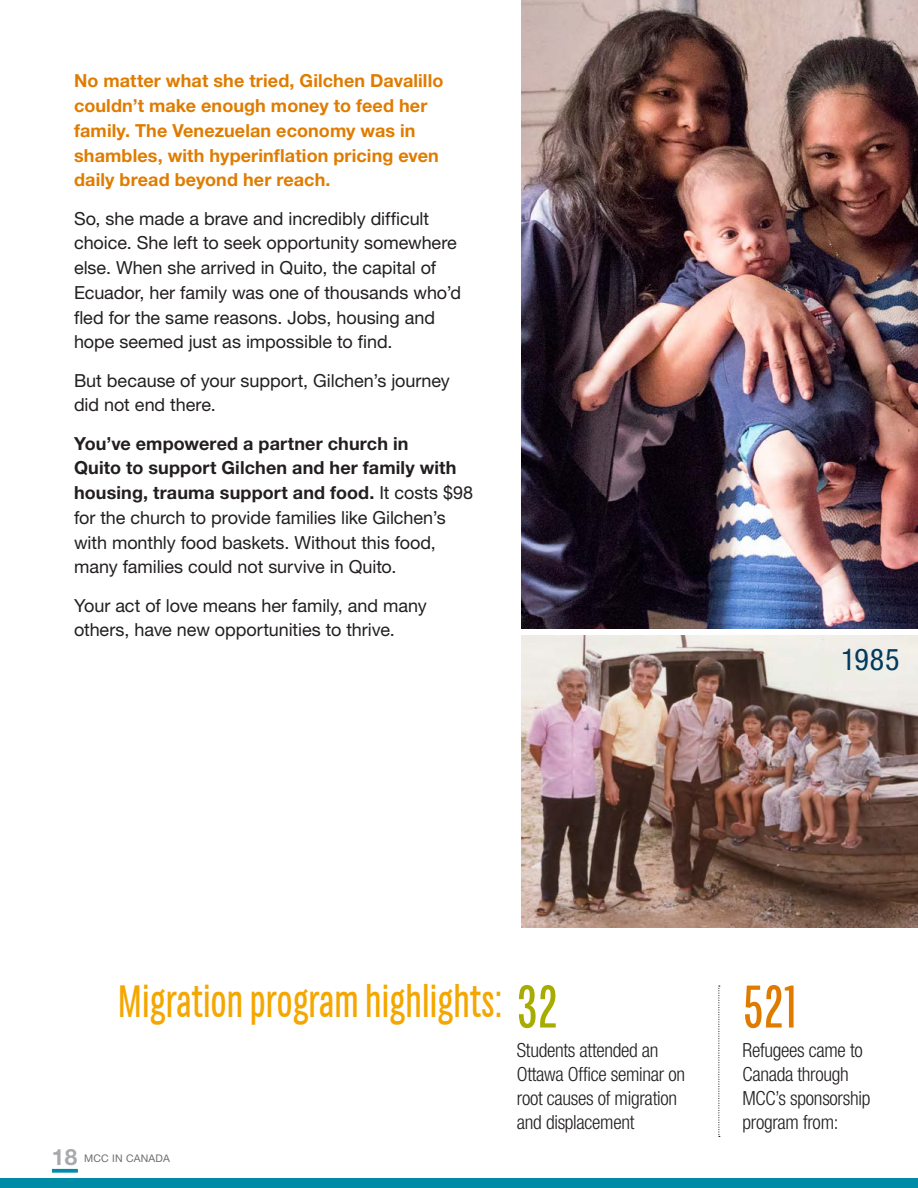
<style>
.page{position:relative;width:918px;height:1188px;background:#fff}
.page>*{position:absolute;margin:0;border:0;box-sizing:border-box;transform-origin:0 0}
.t1{font:60px "Chartwell Pies";color:#df7c00}
.t2{font:60px "Chartwell Pies";color:#a7ac00}
.t3{font:45px "Chartwell Pies";letter-spacing:-.01em;color:#f4a700}
.t4{font:condensed 30px "Helvetica Neue";color:#003a5d}
.t5{font:300 condensed 19.5px/24px "Helvetica Neue";letter-spacing:-.015em;color:#231f20}
.t6{font:18px/24.8px "Helvetica Neue Roman MCC";letter-spacing:-.005em;color:#231f20}
.t7{font:18px/24.8px "Helvetica Neue Bold MCC";letter-spacing:.005em;color:#df7c00}
.t8{font:18px/24.8px "Helvetica Neue Bold MCC";letter-spacing:.01em;color:#231f20}
.t9{font:10.5px "Helvetica Neue Roman MCC";letter-spacing:.02em;color:#6d6e71}
.s1{font-family:"Helvetica Neue Roman MCC"}
.s2{font-family:"Helvetica Neue Bold MCC";font-size:22.5px;color:#a7a9ac}
</style>
<div class="page">
<img style="left:521px;top:0;width:397px;height:629px">
<img style="left:521px;top:635px;width:397px;height:293px">
<div style="left:0;top:1178px;width:918px;height:10px;background:#008ba7"></div>
<svg style="left:52px;top:1169px;width:26px;height:4px"></svg>
<svg style="left:718px;top:986px;width:2px;height:151px"></svg>
<p class="t7" style="left:74px;top:68px;width:371px">No matter what she tried, Gilchen Davalillo couldn’t make enough money to feed her family. The Venezuelan economy was in shambles, with hyperinflation pricing even daily bread beyond her reach.</p>
<p class="t6" style="left:74px;top:206px;width:389px">So, she made a brave and incredibly difficult choice. She left to seek opportunity somewhere else. When she arrived in Quito, the capital of Ecuador, her family was one of thousands who’d fled for the same reasons. Jobs, housing and hope seemed just as impossible to find.</p>
<p class="t6" style="left:74px;top:368px;width:377px">But because of your support, Gilchen’s journey did not end there.</p>
<p class="t8" style="left:74px;top:430px;width:401px">You’ve empowered a partner church in<br>Quito to support Gilchen and her family with housing, trauma support and food. <span class="s1">It costs $98</span></p>
<p class="t6" style="left:74px;top:505px;width:373px">for the church to provide families like Gilchen’s with monthly food baskets. Without this food, many families could not survive in Quito.</p>
<p class="t6" style="left:74px;top:593px;width:354px">Your act of love means her family, and many others, have new opportunities to thrive.</p>
<h3 class="t4" style="left:841px;top:642px;width:60px">1985</h3>
<h2 class="t3" style="left:118px;top:974px;width:387px">Migration program highlights:</h2>
<p class="t9" style="left:52px;top:1152px;width:120px"><span class="s2">18</span> MCC IN CANADA</p>
<h1 class="t2" style="left:517px;top:970px;width:42px">32</h1>
<p class="t5" style="left:517px;top:1038px;width:170px">Students attended an<br>Ottawa Office seminar on root causes of migration and displacement</p>
<h1 class="t1" style="left:743px;top:970px;width:56px">521</h1>
<p class="t5" style="left:743px;top:1038px;width:129px">Refugees came to<br>Canada through<br>MCC’s sponsorship program from:</p>
</div>
